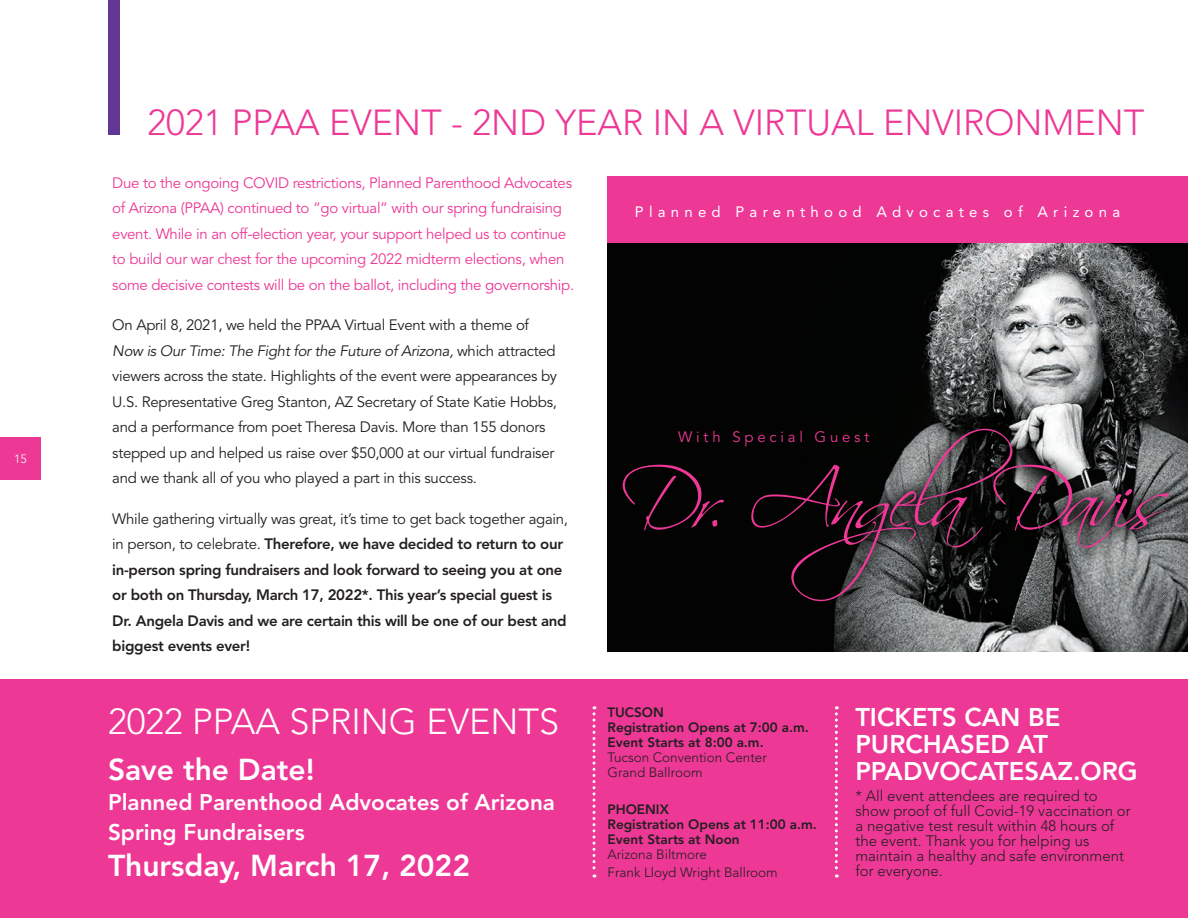
<style>
.page{position:relative;width:1188px;height:918px;background:#fff}
.page>*{position:absolute;margin:0;border:0;box-sizing:border-box;transform-origin:0 0}
.t1{font:81px "Scriptina";letter-spacing:-.035em;color:#ed3896}
.t2{font:300 36px "Avenir";color:#ed3896}
.t3{font:300 36px "Avenir";color:#fff}
.t4{font:800 30px "Avenir";color:#fff}
.t5{font:800 25.5px/27px "Avenir";color:#fff}
.t6{font:800 22.5px/30px "Avenir";color:#fff}
.t7{font:15px/25.5px "Avenir";letter-spacing:-.02em;color:#231f20}
.t8{font:800 15px/25.5px "Avenir";letter-spacing:-.02em;color:#231f20}
.t9{font:15px/25.5px "Avenir";letter-spacing:-.02em;color:#ed3896}
.t10{font:300 15px/15px "Avenir";color:#231f20}
.t11{font:15px "Avenir";letter-spacing:.35em;color:#fff}
.t12{font:15px "Avenir";letter-spacing:.25em;color:#ed3896}
.t13{font:800 13.5px/15px "Avenir";color:#231f20}
.t14{font:300 13.5px/15px "Avenir";color:#231f20}
.t15{font:300 12px "Avenir";color:#fff}
.s1{font-style:italic}
.s2{font-weight:400}
</style>
<div class="page">
<div style="left:108px;top:0;width:12px;height:135px;background:#613695"></div>
<div style="left:0;top:438px;width:40px;height:42px;background:#ed3896"></div>
<div style="left:0;top:679px;width:1188px;height:239px;background:#ed3896"></div>
<svg style="left:592px;top:706px;width:4px;height:171px"></svg>
<svg style="left:835px;top:706px;width:3px;height:171px"></svg>
<img style="left:608px;top:243px;width:580px;height:408px">
<div style="left:608px;top:176px;width:580px;height:67px;background:#ed3896"></div>
<svg style="left:607px;top:410px;width:580px;height:210px;background:#272828"></svg>
<p class="t15" style="left:14px;top:452px;width:14px">15</p>
<h2 class="t2" style="left:148px;top:102px;width:998px">2021 PPAA EVENT - 2ND YEAR IN A VIRTUAL ENVIRONMENT</h2>
<p class="t9" style="left:112px;top:170px;width:463px">Due to the ongoing COVID restrictions, Planned Parenthood Advocates of Arizona (PPAA) continued to “go virtual” with our spring fundraising event. While in an off-election year, your support helped us to continue to build our war chest for the upcoming 2022 midterm elections, when some decisive contests will be on the ballot, including the governorship.</p>
<p class="t7" style="left:112px;top:313px;width:446px">On April 8, 2021, we held the PPAA Virtual Event with a theme of <span class="s1">Now is Our Time: The Fight for the Future of Arizona,</span> which attracted viewers across the state. Highlights of the event were appearances by U.S. Representative Greg Stanton, AZ Secretary of State Katie Hobbs, and a performance from poet Theresa Davis. More than 155 donors stepped up and helped us raise over $50,000 at our virtual fundraiser and we thank all of you who played a part in this success.</p>
<p class="t8" style="left:112px;top:506px;width:457px"><span class="s2">While gathering virtually was great, it’s time to get back together again, in person, to celebrate.</span> Therefore, we have decided to return to our in-person spring fundraisers and look forward to seeing you at one or both on Thursday, March 17, 2022*. This year’s special guest is Dr. Angela Davis and we are certain this will be one of our best and biggest events ever!</p>
<h2 class="t3" style="left:108px;top:700px;width:453px">2022 PPAA SPRING EVENTS</h2>
<h3 class="t4" style="left:108px;top:752px;width:208px">Save the Date!</h3>
<h3 class="t6" style="left:108px;top:787px;width:449px">Planned Parenthood Advocates of Arizona<br>Spring Fundraisers</h3>
<h3 class="t4" style="left:108px;top:848px;width:364px">Thursday, March 17, 2022</h3>
<p class="t11" style="left:635px;top:203px;width:487px">Planned Parenthood Advocates of Arizona</p>
<h1 class="t1" style="left:621px;top:451px;width:550px">Dr. Angela Davis</h1>
<p class="t12" style="left:678px;top:429px;width:193px">With Special Guest</p>
<p class="t13" style="left:608px;top:704px;width:203px">TUCSON<br>Registration Opens at 7:00 a.m.<br>Event Starts at 8:00 a.m.</p>
<p class="t14" style="left:608px;top:749px;width:161px">Tucson Convention Center<br>Grand Ballroom</p>
<p class="t13" style="left:608px;top:802px;width:211px">PHOENIX<br>Registration Opens at 11:00 a.m.<br>Event Starts at Noon</p>
<p class="t14" style="left:608px;top:845px;width:172px;line-height:18px">Arizona Biltmore<br>Frank Lloyd Wright Ballroom</p>
<h3 class="t5" style="left:855px;top:703px;width:284px">TICKETS CAN BE<br>PURCHASED AT<br>PPADVOCATESAZ.ORG</h3>
<p class="t10" style="left:855px;top:788px;width:277px">* All event attendees are required to show proof of full Covid-19 vaccination or a negative test result within 48 hours of the event. Thank you for helping us maintain a healthy and safe environment for everyone.</p>
</div>
